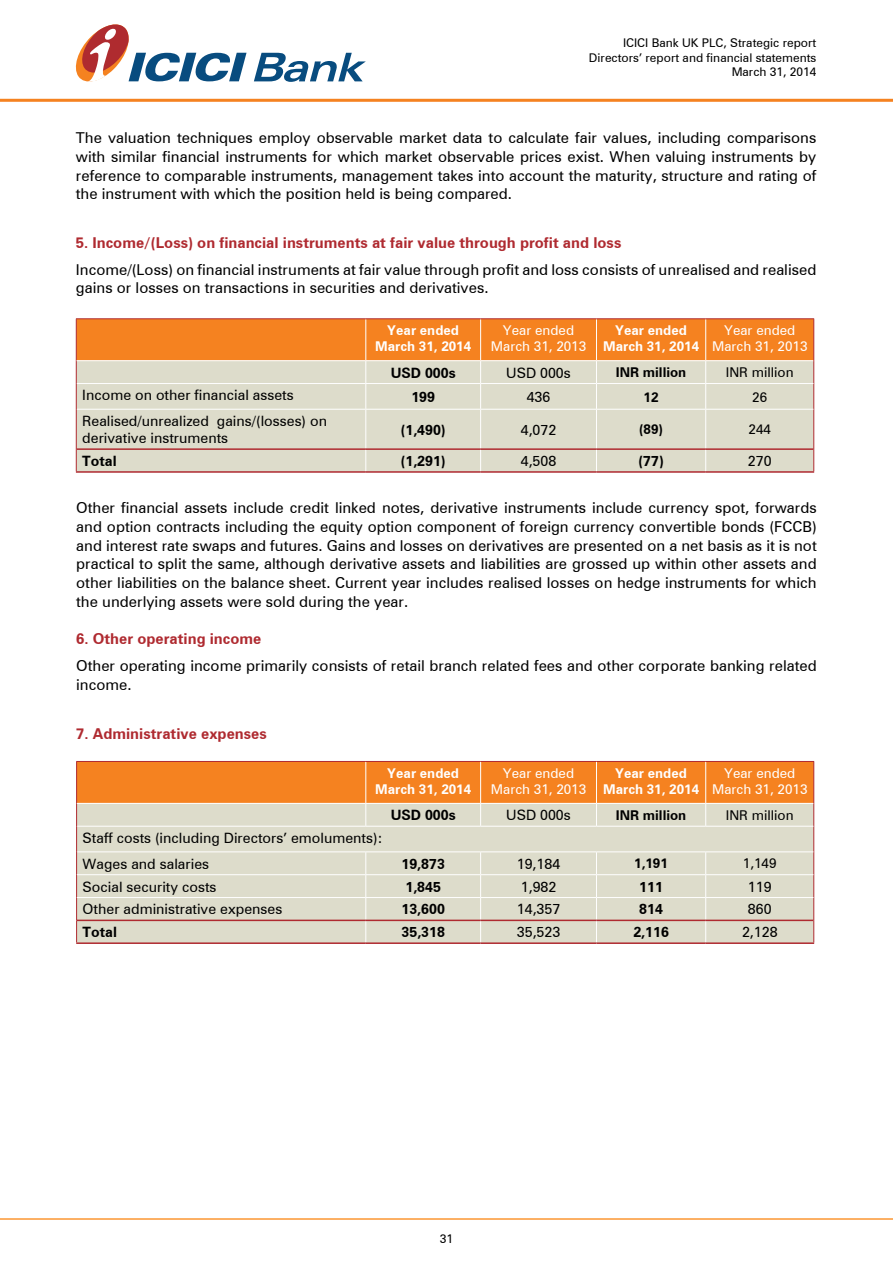
<style>
.page{position:relative;width:893px;height:1263px;background:#fff}
.page>*{position:absolute;margin:0;border:0;box-sizing:border-box;transform-origin:0 0}
.t1{font:15px/18.8px "Zurich BT";color:#000;text-align:justify}
.t2{font:700 15px "Zurich BT";color:#af2a30}
.t3{font:14.25px/17.1px "Zurich BT";color:#000}
.t4{font:700 14.25px "Zurich BT";color:#000}
.t5{font:700 13.5px/16.2px "Zurich BT";color:#fff;text-align:center}
.t6{font:13.5px/16.2px "Zurich BT";color:#fff;text-align:center}
.t7{font:700 13.5px "Zurich BT";color:#000}
.t8{font:13.5px "Zurich BT";color:#000}
.t9{font:12px/14.4px "Zurich BT";color:#000;text-align:right}
</style>
<div class="page">
<svg style="left:75px;top:24px;width:172px;height:58px"></svg>
<svg style="left:254px;top:53px;width:112px;height:29px"></svg>
<hr style="left:0;top:99px;width:893px;height:3px;background:#f58220">
<hr style="left:0;top:1218px;width:893px;height:2px;background:#fc9732">
<div style="left:77px;top:410px;width:736px;height:61px;background:#dddccb"></div>
<hr style="left:365px;top:410px;width:1px;height:38px;background:#fff">
<hr style="left:480px;top:410px;width:1px;height:38px;background:#fff">
<svg style="left:365px;top:450px;width:1px;height:21px"></svg>
<svg style="left:480px;top:450px;width:1px;height:21px"></svg>
<hr style="left:76px;top:318px;width:290px;height:1px;background:#af2a30">
<hr style="left:366px;top:318px;width:115px;height:1px;background:#af2a30">
<hr style="left:481px;top:318px;width:115px;height:1px;background:#af2a30">
<hr style="left:596px;top:318px;width:110px;height:1px;background:#af2a30">
<hr style="left:706px;top:318px;width:108px;height:1px;background:#af2a30">
<hr style="left:76px;top:409px;width:1px;height:40px;background:#af2a30">
<hr style="left:813px;top:409px;width:1px;height:40px;background:#af2a30">
<svg style="left:76px;top:449px;width:1px;height:22px"></svg>
<svg style="left:813px;top:449px;width:1px;height:22px"></svg>
<hr style="left:705px;top:410px;width:1px;height:38px;background:#fff">
<svg style="left:705px;top:450px;width:1px;height:21px"></svg>
<svg style="left:76px;top:319px;width:738px;height:90px;background:#e8b27d"></svg>
<hr style="left:596px;top:410px;width:1px;height:38px;background:#fff">
<svg style="left:596px;top:450px;width:1px;height:21px"></svg>
<hr style="left:77px;top:360px;width:289px;height:1px;background:#fff">
<hr style="left:366px;top:360px;width:115px;height:1px;background:#fff">
<hr style="left:481px;top:360px;width:115px;height:1px;background:#fff">
<hr style="left:596px;top:360px;width:110px;height:1px;background:#fff">
<hr style="left:706px;top:360px;width:107px;height:1px;background:#fff">
<hr style="left:813px;top:319px;width:1px;height:42px;background:#af2a30">
<hr style="left:77px;top:448px;width:289px;height:2px;background:#af2a30">
<hr style="left:366px;top:448px;width:115px;height:2px;background:#af2a30">
<hr style="left:481px;top:448px;width:115px;height:2px;background:#af2a30">
<hr style="left:596px;top:448px;width:110px;height:2px;background:#af2a30">
<hr style="left:706px;top:448px;width:107px;height:2px;background:#af2a30">
<hr style="left:76px;top:471px;width:290px;height:2px;background:#af2a30">
<hr style="left:366px;top:471px;width:115px;height:2px;background:#af2a30">
<hr style="left:481px;top:471px;width:115px;height:2px;background:#af2a30">
<hr style="left:596px;top:471px;width:110px;height:2px;background:#af2a30">
<hr style="left:706px;top:471px;width:108px;height:2px;background:#af2a30">
<svg style="left:76px;top:761px;width:738px;height:181px;background:#e2c6a3"></svg>
<hr style="left:77px;top:803px;width:289px;height:1px;background:#fff">
<hr style="left:366px;top:803px;width:115px;height:1px;background:#fff">
<hr style="left:481px;top:803px;width:115px;height:1px;background:#fff">
<hr style="left:596px;top:803px;width:110px;height:1px;background:#fff">
<hr style="left:706px;top:803px;width:107px;height:1px;background:#fff">
<hr style="left:813px;top:762px;width:1px;height:41px;background:#af2a30">
<hr style="left:77px;top:874px;width:289px;height:1px;background:#fff">
<hr style="left:366px;top:874px;width:115px;height:1px;background:#fff">
<hr style="left:481px;top:874px;width:115px;height:1px;background:#fff">
<hr style="left:596px;top:874px;width:110px;height:1px;background:#fff">
<hr style="left:706px;top:874px;width:107px;height:1px;background:#fff">
<hr style="left:77px;top:897px;width:289px;height:1px;background:#fff">
<hr style="left:366px;top:897px;width:115px;height:1px;background:#fff">
<hr style="left:481px;top:897px;width:115px;height:1px;background:#fff">
<hr style="left:596px;top:897px;width:110px;height:1px;background:#fff">
<hr style="left:706px;top:897px;width:107px;height:1px;background:#fff">
<hr style="left:366px;top:920px;width:115px;height:1px;background:#af2a30">
<hr style="left:481px;top:920px;width:115px;height:1px;background:#af2a30">
<hr style="left:596px;top:920px;width:110px;height:1px;background:#af2a30">
<hr style="left:706px;top:920px;width:107px;height:1px;background:#af2a30">
<hr style="left:366px;top:942px;width:115px;height:2px;background:#af2a30">
<hr style="left:481px;top:942px;width:115px;height:2px;background:#af2a30">
<hr style="left:596px;top:942px;width:110px;height:2px;background:#af2a30">
<hr style="left:706px;top:942px;width:108px;height:2px;background:#af2a30">
<hr style="left:77px;top:920px;width:289px;height:1px;background:#af2a30">
<hr style="left:76px;top:942px;width:290px;height:2px;background:#af2a30">
<p class="t9" style="left:589px;top:36px;width:229px">ICICI Bank UK PLC, Strategic report<br>Directors’ report and financial statements<br>March 31, 2014</p>
<p class="t1" style="left:76px;top:128px;width:742px">The valuation techniques employ observable market data to calculate fair values, including comparisons with similar financial instruments for which market observable prices exist. When valuing instruments by reference to comparable instruments, management takes into account the maturity, structure and rating of the instrument with which the position held is being compared.</p>
<p class="t2" style="left:76px;top:234px;width:547px">5. Income/(Loss) on financial instruments at fair value through profit and loss</p>
<p class="t1" style="left:76px;top:261px;width:742px;line-height:18px">Income/(Loss) on financial instruments at fair value through profit and loss consists of unrealised and realised gains or losses on transactions in securities and derivatives.</p>
<p class="t5" style="left:375px;top:322px;width:97px">Year ended<br>March 31, 2014</p>
<p class="t6" style="left:491px;top:322px;width:97px">Year ended<br>March 31, 2013</p>
<p class="t5" style="left:603px;top:322px;width:97px">Year ended<br>March 31, 2014</p>
<p class="t6" style="left:712px;top:322px;width:97px">Year ended<br>March 31, 2013</p>
<p class="t4" style="left:391px;top:364px;width:67px">USD 000s</p>
<p class="t3" style="left:506px;top:364px;width:66px">USD 000s</p>
<p class="t7" style="left:616px;top:364px;width:72px">INR million</p>
<p class="t8" style="left:726px;top:364px;width:69px">INR million</p>
<p class="t3" style="left:82px;top:387px;width:213px">Income on other financial assets</p>
<p class="t4" style="left:411px;top:388px;width:25px">199</p>
<p class="t3" style="left:527px;top:388px;width:25px">436</p>
<p class="t7" style="left:644px;top:388px;width:16px">12</p>
<p class="t8" style="left:752px;top:388px;width:16px">26</p>
<p class="t3" style="left:82px;top:412px;width:246px">Realised/unrealized gains/(losses) on derivative instruments</p>
<p class="t4" style="left:401px;top:421px;width:46px">(1,490)</p>
<p class="t3" style="left:521px;top:421px;width:37px">4,072</p>
<p class="t7" style="left:639px;top:421px;width:25px">(89)</p>
<p class="t8" style="left:749px;top:421px;width:24px">244</p>
<p class="t4" style="left:82px;top:452px;width:36px">Total</p>
<p class="t4" style="left:401px;top:452px;width:46px">(1,291)</p>
<p class="t3" style="left:521px;top:452px;width:37px">4,508</p>
<p class="t4" style="left:638px;top:452px;width:27px">(77)</p>
<p class="t3" style="left:748px;top:452px;width:25px">270</p>
<p class="t1" style="left:76px;top:498px;width:742px">Other financial assets include credit linked notes, derivative instruments include currency spot, forwards and option contracts including the equity option component of foreign currency convertible bonds (FCCB) and interest rate swaps and futures. Gains and losses on derivatives are presented on a net basis as it is not practical to split the same, although derivative assets and liabilities are grossed up within other assets and other liabilities on the balance sheet. Current year includes realised losses on hedge instruments for which the underlying assets were sold during the year.</p>
<p class="t2" style="left:76px;top:630px;width:187px">6. Other operating income</p>
<p class="t1" style="left:76px;top:656px;width:742px">Other operating income primarily consists of retail branch related fees and other corporate banking related income.</p>
<p class="t2" style="left:76px;top:724px;width:192px">7. Administrative expenses</p>
<p class="t5" style="left:375px;top:765px;width:97px">Year ended<br>March 31, 2014</p>
<p class="t6" style="left:491px;top:765px;width:97px">Year ended<br>March 31, 2013</p>
<p class="t5" style="left:603px;top:765px;width:97px">Year ended<br>March 31, 2014</p>
<p class="t6" style="left:712px;top:765px;width:97px">Year ended<br>March 31, 2013</p>
<p class="t4" style="left:391px;top:806px;width:67px">USD 000s</p>
<p class="t3" style="left:506px;top:806px;width:66px">USD 000s</p>
<p class="t7" style="left:616px;top:807px;width:72px">INR million</p>
<p class="t8" style="left:726px;top:807px;width:69px">INR million</p>
<p class="t3" style="left:83px;top:825px;width:302px;line-height:25.7px">Staff costs (including Directors’ emoluments):<br>Wages and salaries</p>
<p class="t4" style="left:402px;top:855px;width:45px">19,873</p>
<p class="t3" style="left:517px;top:855px;width:45px">19,184</p>
<p class="t7" style="left:634px;top:855px;width:35px">1,191</p>
<p class="t8" style="left:743px;top:855px;width:35px">1,149</p>
<p class="t3" style="left:83px;top:878px;width:135px">Social security costs</p>
<p class="t4" style="left:405px;top:878px;width:37px">1,845</p>
<p class="t3" style="left:521px;top:878px;width:37px">1,982</p>
<p class="t4" style="left:639px;top:878px;width:25px">111</p>
<p class="t3" style="left:748px;top:878px;width:25px">119</p>
<p class="t3" style="left:83px;top:901px;width:201px">Other administrative expenses</p>
<p class="t4" style="left:402px;top:901px;width:45px">13,600</p>
<p class="t3" style="left:517px;top:901px;width:45px">14,357</p>
<p class="t4" style="left:639px;top:901px;width:25px">814</p>
<p class="t3" style="left:748px;top:901px;width:25px">860</p>
<p class="t4" style="left:83px;top:923px;width:36px">Total</p>
<p class="t4" style="left:402px;top:923px;width:45px">35,318</p>
<p class="t3" style="left:517px;top:923px;width:45px">35,523</p>
<p class="t4" style="left:633px;top:923px;width:37px">2,116</p>
<p class="t3" style="left:742px;top:923px;width:37px">2,128</p>
<p class="t9" style="left:440px;top:1231px;width:15px">31</p>
</div>
